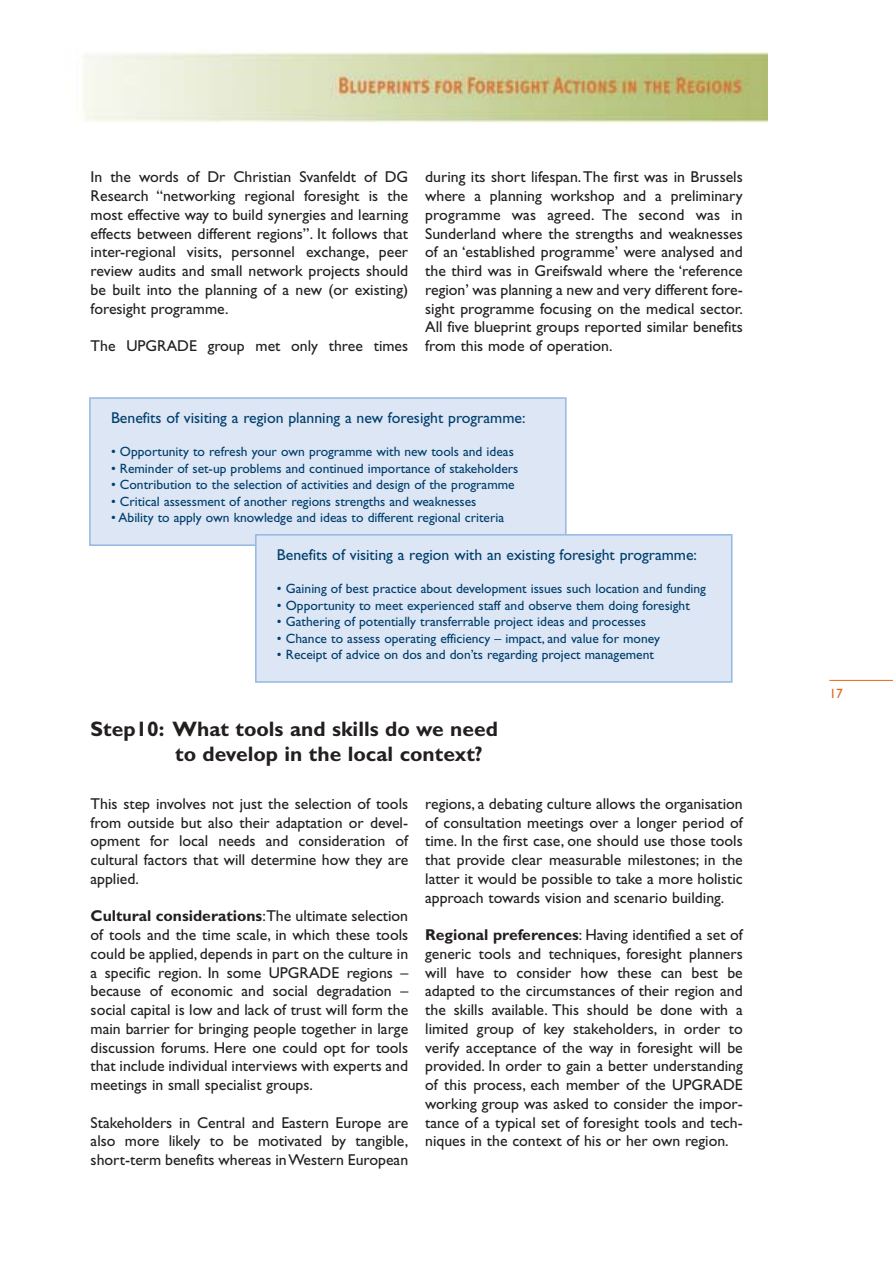
<style>
.page{position:relative;width:893px;height:1263px;background:#fff}
.page>*{position:absolute;margin:0;border:0;box-sizing:border-box;transform-origin:0 0}
.t1{font:700 21px/25.2px "Gill Sans";color:#231f1f}
.t2{font:15.75px/18.8px "Gill Sans";color:#231f1f;text-align:justify}
.t3{font:15.75px "Gill Sans";color:#003e6c}
.t4{font:13.5px "Gill Sans";color:#003e6c}
.t5{font:13.5px "Gill Sans";color:#dd6d1c}
.s1{font-weight:700}
</style>
<div class="page">
<img style="left:83px;top:51px;width:684px;height:72px">
<hr style="left:829px;top:680px;width:63px;height:1px;background:#dd6d1c">
<div style="left:90px;top:398px;width:476px;height:147px;background:#dce6f4"></div>
<div style="left:89px;top:397px;width:477px;height:149px;border:2px solid #95b8e2"></div>
<div style="left:256px;top:535px;width:475px;height:147px;background:#dce6f4"></div>
<div style="left:255px;top:534px;width:477px;height:149px;border:2px solid #95b8e2"></div>
<p class="t2" style="left:91px;top:169px;width:319px">In the words of Dr Christian Svanfeldt of DG Research “networking regional foresight is the most effective way to build synergies and learning effects between different regions”. It follows that inter-regional visits, personnel exchange, peer review audits and small network projects should be built into the planning of a new (or existing) foresight programme.</p>
<p class="t2" style="left:91px;top:338px;width:319px">The UPGRADE group met only three times</p>
<p class="t2" style="left:425px;top:169px;width:319px">during its short lifespan.The first was in Brussels where a planning workshop and a preliminary programme was agreed. The second was in Sunderland where the strengths and weaknesses of an ‘established programme’ were analysed and the third was in Greifswald where the ‘reference region’ was planning a new and very different fore&shy;sight programme focusing on the medical sector.<br>All five blueprint groups reported similar benefits from this mode of operation.</p>
<p class="t3" style="left:111px;top:413px;width:416px">Benefits of visiting a region planning a new foresight programme:</p>
<p class="t4" style="left:111px;top:447px;width:404px">• Opportunity to refresh your own programme with new tools and ideas</p>
<p class="t4" style="left:111px;top:464px;width:409px">• Reminder of set-up problems and continued importance of stakeholders</p>
<p class="t4" style="left:111px;top:480px;width:405px">• Contribution to the selection of activities and design of the programme</p>
<p class="t4" style="left:111px;top:497px;width:367px">• Critical assessment of another regions strengths and weaknesses</p>
<p class="t4" style="left:111px;top:513px;width:394px">• Ability to apply own knowledge and ideas to different regional criteria</p>
<p class="t3" style="left:277px;top:549px;width:421px">Benefits of visiting a region with an existing foresight programme:</p>
<p class="t4" style="left:277px;top:584px;width:430px">• Gaining of best practice about development issues such location and funding</p>
<p class="t4" style="left:277px;top:600px;width:414px">• Opportunity to meet experienced staff and observe them doing foresight</p>
<p class="t4" style="left:277px;top:617px;width:370px">• Gathering of potentially transferrable project ideas and processes</p>
<p class="t4" style="left:277px;top:633px;width:384px">• Chance to assess operating efficiency – impact, and value for money</p>
<p class="t4" style="left:277px;top:650px;width:378px">• Receipt of advice on dos and don’ts regarding project management</p>
<h1 class="t1" style="left:175px;top:719px;width:324px;text-indent:-85px">Step10: What tools and skills do we need to develop in the local context?</h1>
<p class="t2" style="left:91px;top:796px;width:319px">This step involves not just the selection of tools from outside but also their adaptation or devel&shy;opment for local needs and consideration of cultural factors that will determine how they are applied.</p>
<p class="t2" style="left:91px;top:908px;width:319px"><span class="s1">Cultural considerations</span>:The ultimate selection of tools and the time scale, in which these tools could be applied, depends in part on the culture in a specific region. In some UPGRADE regions – because of economic and social degradation – social capital is low and lack of trust will form the main barrier for bringing people together in large discussion forums. Here one could opt for tools that include individual interviews with experts and meetings in small specialist groups.</p>
<p class="t2" style="left:91px;top:1115px;width:319px">Stakeholders in Central and Eastern Europe are also more likely to be motivated by tangible, short-term benefits whereas in Western European</p>
<p class="t2" style="left:425px;top:796px;width:319px">regions, a debating culture allows the organisation of consultation meetings over a longer period of time. In the first case, one should use those tools that provide clear measurable milestones; in the latter it would be possible to take a more holistic approach towards vision and scenario building.</p>
<p class="t2" style="left:425px;top:927px;width:319px"><span class="s1">Regional preferences</span>: Having identified a set of generic tools and techniques, foresight planners will have to consider how these can best be adapted to the circumstances of their region and the skills available. This should be done with a limited group of key stakeholders, in order to verify acceptance of the way in foresight will be provided. In order to gain a better understanding of this process, each member of the UPGRADE working group was asked to consider the impor&shy;tance of a typical set of foresight tools and tech&shy;niques in the context of his or her own region.</p>
<p class="t5" style="left:829px;top:689px;width:15px">17</p>
</div>
